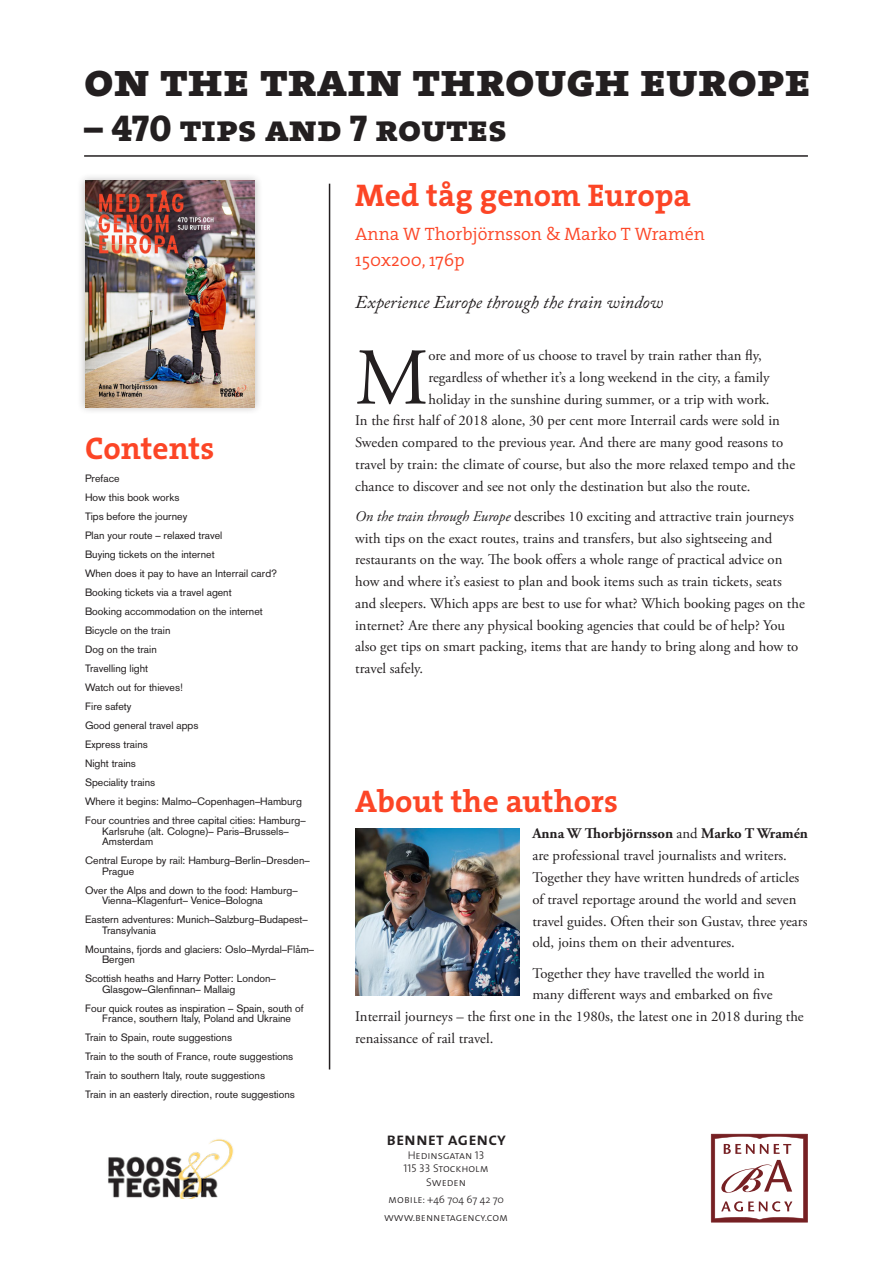
<style>
.page{position:relative;width:893px;height:1263px;background:#fff}
.page>*{position:absolute;margin:0;border:0;box-sizing:border-box;transform-origin:0 0}
.Bröd{font:80.25px "Adobe Garamond Pro";color:#231f20}
.Titel{font:48px "The Serif Extra Bold Caps";color:#231f20}
.Tittel_2rad{font:37.5px "The Serif Extra Bold Caps";color:#231f20}
.mellan{font:700 31.5px "The Serif";color:#fc4526}
.sv_titel{font:700 31.5px "The Serif";color:#fc4526}
.Förfat{font:300 18px "The Serif";color:#fc4526}
.Ingress{font:italic 18px "Adobe Caslon Pro";color:#231f20}
.t1{font:18px "The Sans Semi Bold Caps";color:#231f20}
.Bröd_2{font:14.7px/21.8px "Adobe Garamond Pro";color:#231f20}
.Bröd-2{font:14.7px "Adobe Garamond Pro";color:#231f20}
.t2{font:11.25px/13.5px "The Sans Light Caps";color:#231f20;text-align:center}
.Innehåll{font:10.5px/10.5px "Akzidenz Grotesk";color:#231f20}
.t3{font:300 10.5px "The Sans";color:#231f20}
.s1{font-style:italic}
.s2{font-weight:700}
.s3{font-family:"The Sans Light Caps";font-weight:400;font-size:11.25px}
.s4{font-size:11.25px}
</style>
<div class="page">
<hr style="left:84px;top:155px;width:724px;height:2px;background:#231f20">
<hr style="left:329px;top:184px;width:1px;height:885px;background:#231f20">
<div style="left:77px;top:173px;width:186px;height:243px;background:#231f20;opacity:.3"></div>
<img style="left:85px;top:181px;width:170px;height:226px">
<img style="left:355px;top:828px;width:165px;height:167px">
<img style="left:108px;top:1139px;width:125px;height:60px">
<svg style="left:711px;top:1134px;width:97px;height:88px"></svg>
<p class="Titel" style="left:84px;top:39px;width:728px">on the train through europe</p>
<p class="Tittel_2rad" style="left:84px;top:97px;width:425px">– 470 tips and 7 routes</p>
<p class="mellan" style="left:85px;top:422px;width:131px">Contents</p>
<p class="Innehåll" style="left:85px;top:473px;width:36px">Preface</p>
<p class="Innehåll" style="left:85px;top:492px;width:96px">How this book works</p>
<p class="Innehåll" style="left:85px;top:511px;width:104px">Tips before the journey</p>
<p class="Innehåll" style="left:85px;top:530px;width:139px">Plan your route – relaxed travel</p>
<p class="Innehåll" style="left:85px;top:549px;width:131px">Buying tickets on the internet</p>
<p class="Innehåll" style="left:85px;top:568px;width:194px">When does it pay to have an Interrail card?</p>
<p class="Innehåll" style="left:85px;top:587px;width:148px">Booking tickets via a travel agent</p>
<p class="Innehåll" style="left:85px;top:606px;width:179px">Booking accommodation on the internet</p>
<p class="Innehåll" style="left:85px;top:625px;width:87px">Bicycle on the train</p>
<p class="Innehåll" style="left:85px;top:644px;width:73px">Dog on the train</p>
<p class="Innehåll" style="left:85px;top:663px;width:65px">Travelling light</p>
<p class="Innehåll" style="left:85px;top:682px;width:100px">Watch out for thieves!</p>
<p class="Innehåll" style="left:85px;top:701px;width:48px">Fire safety</p>
<p class="Innehåll" style="left:85px;top:720px;width:115px">Good general travel apps</p>
<p class="Innehåll" style="left:85px;top:739px;width:64px">Express trains</p>
<p class="Innehåll" style="left:85px;top:758px;width:52px">Night trains</p>
<p class="Innehåll" style="left:85px;top:777px;width:72px">Speciality trains</p>
<p class="Innehåll" style="left:85px;top:796px;width:218px">Where it begins: Malmo–Copenhagen–Hamburg</p>
<p class="Innehåll" style="left:102px;top:815px;width:205px;text-indent:-17px">Four countries and three capital cities: Hamburg–<br>Karlsruhe (alt. Cologne)– Paris–Brussels–<br>Amsterdam</p>
<p class="Innehåll" style="left:102px;top:855px;width:209px;text-indent:-17px">Central Europe by rail: Hamburg–Berlin–Dresden–<br>Prague</p>
<p class="Innehåll" style="left:102px;top:885px;width:197px;text-indent:-17px">Over the Alps and down to the food: Hamburg–<br>Vienna–Klagenfurt– Venice–Bologna</p>
<p class="Innehåll" style="left:102px;top:914px;width:207px;text-indent:-17px">Eastern adventures: Munich–Salzburg–Budapest–<br>Transylvania</p>
<p class="Innehåll" style="left:102px;top:944px;width:214px;text-indent:-17px">Mountains, fjords and glaciers: Oslo–Myrdal–Flåm–<br>Bergen</p>
<p class="Innehåll" style="left:102px;top:973px;width:175px;text-indent:-17px">Scottish heaths and Harry Potter: London–<br>Glasgow–Glenfinnan– Mallaig</p>
<p class="Innehåll" style="left:85px;top:1003px;width:220px;text-align:center">Four quick routes as inspiration – Spain, south of<br>France, southern Italy, Poland and Ukraine</p>
<p class="Innehåll" style="left:85px;top:1032px;width:149px">Train to Spain, route suggestions</p>
<p class="Innehåll" style="left:85px;top:1051px;width:210px">Train to the south of France, route suggestions</p>
<p class="Innehåll" style="left:85px;top:1070px;width:182px">Train to southern Italy, route suggestions</p>
<p class="Innehåll" style="left:85px;top:1089px;width:211px">Train in an easterly direction, route suggestions</p>
<p class="sv_titel" style="left:355px;top:169px;width:337px">Med tåg genom Europa</p>
<p class="Förfat" style="left:355px;top:219px;width:351px">Anna W Thorbjörnsson &amp; Marko T Wramén</p>
<p class="Förfat" style="left:355px;top:245px;width:111px">150x200, 176p</p>
<p class="Ingress" style="left:355px;top:292px;width:309px">Experience Europe through the train window</p>
<p class="Bröd" style="left:355px;top:330px;width:75px">M</p>
<p class="Bröd-2" style="left:428px;top:346px;width:335px">ore and more of us choose to travel by train rather than fly,</p>
<p class="Bröd-2" style="left:428px;top:368px;width:343px">regardless of whether it’s a long weekend in the city, a family</p>
<p class="Bröd-2" style="left:428px;top:390px;width:343px">holiday in the sunshine during summer, or a trip with work.</p>
<p class="Bröd-2" style="left:355px;top:412px;width:426px">In the first half of 2018 alone, 30 per cent more Interrail cards were sold in</p>
<p class="Bröd-2" style="left:355px;top:433px;width:430px">Sweden compared to the previous year. And there are many good reasons to</p>
<p class="Bröd-2" style="left:355px;top:455px;width:441px">travel by train: the climate of course, but also the more relaxed tempo and the</p>
<p class="Bröd-2" style="left:355px;top:477px;width:397px">chance to discover and see not only the destination but also the route.</p>
<p class="Bröd_2" style="left:355px;top:506px;width:451px"><span class="s1">On the train through Europe</span> describes 10 exciting and attractive train journeys with tips on the exact routes, trains and transfers, but also sightseeing and restaurants on the way. The book offers a whole range of practical advice on how and where it’s easiest to plan and book items such as train tickets, seats and sleepers. Which apps are best to use for what? Which booking pages on the internet? Are there any physical booking agencies that could be of help? You also get tips on smart packing, items that are handy to bring along and how to travel safely.</p>
<p class="mellan" style="left:355px;top:775px;width:264px">About the authors</p>
<p class="Bröd_2" style="left:532px;top:823px;width:277px"><span class="s2">Anna W Thorbjörnsson</span> and <span class="s2">Marko T Wramén </span>are professional travel journalists and writers.<br>Together they have written hundreds of articles of travel reportage around the world and seven travel guides. Often their son Gustav, three years old, joins them on their adventures.</p>
<p class="Bröd_2" style="left:532px;top:962px;width:234px">Together they have travelled the world in</p>
<p class="Bröd_2" style="left:532px;top:984px;width:242px">many different ways and embarked on five</p>
<p class="Bröd_2" style="left:355px;top:1006px;width:450px">Interrail journeys – the first one in the 1980s, the latest one in 2018 during the</p>
<p class="Bröd_2" style="left:355px;top:1028px;width:140px">renaissance of rail travel.</p>
<h3 class="t1" style="left:386px;top:1124px;width:121px">bennet agency</h3>
<p class="t2" style="left:404px;top:1148px;width:87px">Hedinsgatan 13<br>115 33 Stockholm<br>Sweden</p>
<p class="t3" style="left:388px;top:1191px;width:117px"><span class="s3">mobile</span><span class="s4">: +</span>46 704 67 42 70</p>
<p class="t2" style="left:384px;top:1210px;width:126px">www.bennetagency.com</p>
</div>
